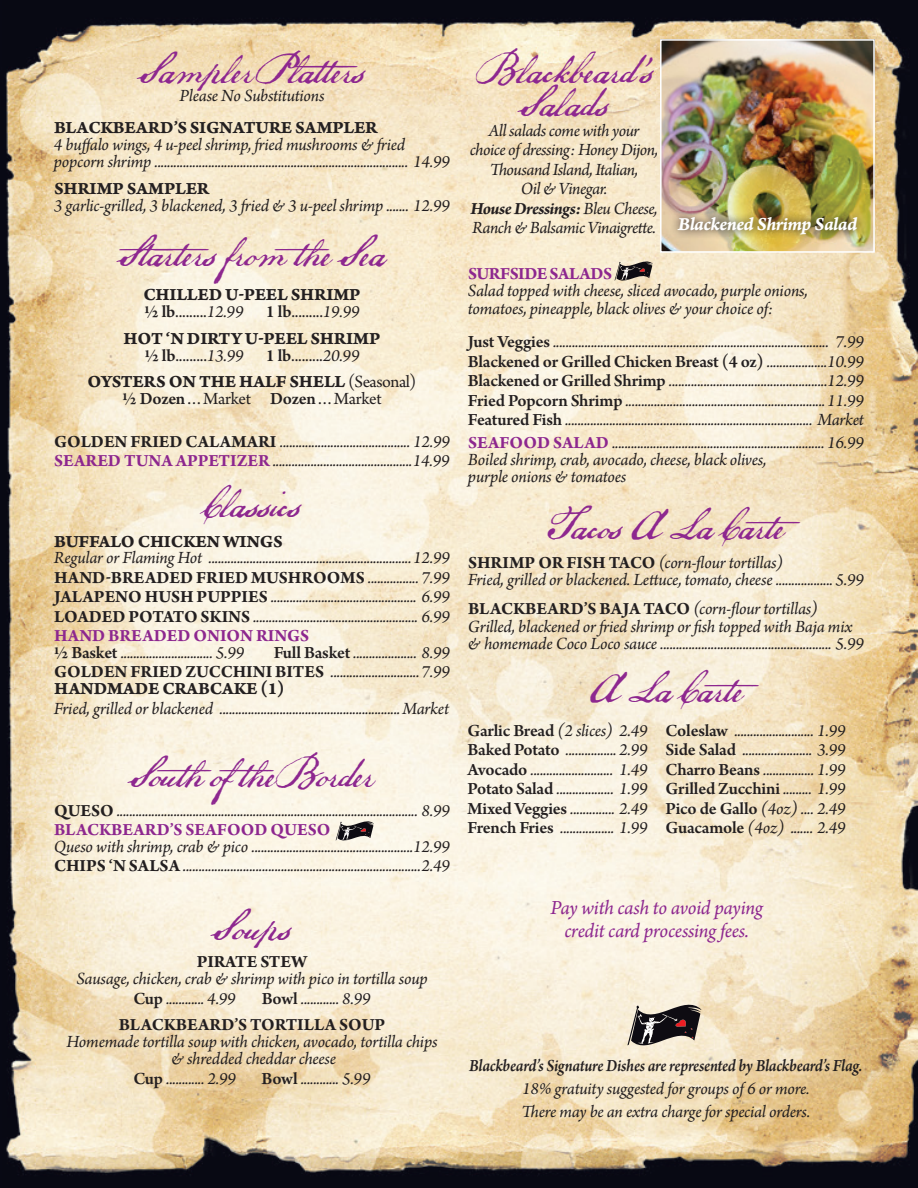
<style>
.page{position:relative;width:918px;height:1188px;background:#fff}
.page>*{position:absolute;margin:0;border:0;box-sizing:border-box;transform-origin:0 0}
.t1{font:42px/33px "P22 Declaration Script";color:#8d278f;text-align:center}
.t2{font:italic 21px/23.2px "Arno Pro";letter-spacing:-.015em;color:#8d278f;text-align:center}
.t3{font:19.5px "Arno Pro Bold Italic Caption";letter-spacing:-.025em;color:#fff}
.t4{font:italic 18px/19.5px "Arno Pro";letter-spacing:-.015em;color:#231f20}
.t5{font:18px "Arno Pro Bold Caption";letter-spacing:-.015em;color:#231f20}
.t6{font:18px "Arno Pro";letter-spacing:-.015em;color:#231f20}
.t7{font:italic 600 18px "Arno Pro";letter-spacing:-.015em;color:#231f20;scale:.9 1}
.t8{font:700 18px/25.5px "Arno Pro";color:#231f20}
.t9{font:700 18px "Arno Pro";letter-spacing:-.025em;color:#8d278f}
.s1{font-weight:600}
.s2{font-style:italic}
.s3{font-family:"Arno Pro"}
.s4{font-weight:700;font-style:normal}
.s5{font-weight:700;font-style:normal;color:#8d278f}
.s6{font-weight:600;font-style:normal}
.s7{font-weight:400;font-style:italic}
.s8{font-weight:700}
</style>
<div class="page">
<img style="left:0;top:0;width:918px;height:1188px">
<svg style="left:336px;top:819px;width:38px;height:26px"></svg>
<svg style="left:627px;top:999px;width:74px;height:55px;background:#938b81"></svg>
<svg style="left:615px;top:259px;width:38px;height:26px"></svg>
<img style="left:663px;top:42px;width:209px;height:208px">
<div style="left:660px;top:39px;width:215px;height:214px;border:2px solid #fff"></div>
<img style="left:669px;top:208px;width:198px;height:35px">
<h1 class="t1" style="left:139px;top:52px;width:240px">SamplerPlatters</h1>
<p class="t4" style="left:180px;top:86px;width:146px">Please No Substitutions</p>
<p class="t5" style="left:54px;top:117px;width:325px">BLACKBEARD’S SIGNATURE SAMPLER</p>
<p class="t4" style="left:54px;top:137px;width:398px;line-height:17.2px">4 buffalo wings, 4 u-peel shrimp, fried mushrooms &amp; fried popcorn shrimp ................................................................................ 14.99</p>
<p class="t5" style="left:54px;top:177px;width:156px">SHRIMP SAMPLER</p>
<p class="t4" style="left:54px;top:197px;width:398px">3 garlic-grilled, 3 blackened, 3 fried &amp; 3 u-peel shrimp ....... 12.99</p>
<h1 class="t1" style="left:119px;top:235px;width:268px">Starters from the Sea</h1>
<p class="t5" style="left:143px;top:284px;width:219px">CHILLED U-PEEL SHRIMP</p>
<p class="t6" style="left:144px;top:302px;width:217px"><span class="s1">½ lb</span>.........<span class="s2">12.99</span> <span class="s1">1 lb</span>.........<span class="s2">19.99</span></p>
<p class="t5" style="left:124px;top:327px;width:258px">HOT ‘N DIRTY U-PEEL SHRIMP</p>
<p class="t6" style="left:144px;top:345px;width:217px"><span class="s1">½ lb</span>.........<span class="s2">13.99</span> <span class="s1">1 lb</span>.........<span class="s2">20.99</span></p>
<p class="t5" style="left:88px;top:371px;width:330px">OYSTERS ON THE HALF SHELL <span class="s3">(Seasonal)</span></p>
<p class="t6" style="left:122px;top:389px;width:261px"><span class="s1">½ Dozen</span>…Market <span class="s1">Dozen</span>…Market</p>
<p class="t4" style="left:54px;top:433px;width:397px"><span class="s4">GOLDEN FRIED CALAMARI</span> ......................................... 12.99<br><span class="s5">SEARED TUNA APPETIZER</span> ............................................14.99</p>
<h1 class="t1" style="left:203px;top:487px;width:99px">Classics</h1>
<p class="t5" style="left:54px;top:530px;width:230px">BUFFALO CHICKEN WINGS</p>
<p class="t4" style="left:54px;top:549px;width:398px;text-align:justify">Regular or Flaming Hot ................................................................12.99<br><span class="s4">HAND-BREADED FRIED MUSHROOMS</span> ................ 7.99<br><span class="s4">JALAPENO HUSH PUPPIES</span> .............................................. 6.99<br><span class="s4">LOADED POTATO SKINS</span> .................................................... 6.99<br><span class="s5">HAND BREADED ONION RINGS</span></p>
<p class="t4" style="left:54px;top:644px;width:192px"><span class="s6">½ Basket</span> ............................. 5.99</p>
<p class="t4" style="left:54px;top:644px;width:397px;text-align:right"><span class="s6">Full Basket</span> .................... 8.99<br><span class="s4">GOLDEN FRIED ZUCCHINI BITES</span> ............................7.99</p>
<p class="t5" style="left:54px;top:678px;width:232px">HANDMADE CRABCAKE (1)</p>
<p class="t4" style="left:54px;top:700px;width:397px">Fried, grilled or blackened ......................................................... Market</p>
<h1 class="t1" style="left:130px;top:756px;width:246px">South oftheBorder</h1>
<p class="t4" style="left:54px;top:802px;width:397px"><span class="s4">QUESO</span> ............................................................................................... 8.99<br><span class="s5">BLACKBEARD’S SEAFOOD QUESO</span></p>
<p class="t4" style="left:54px;top:838px;width:398px">Queso with shrimp, crab &amp; pico ...................................................12.99<br><span class="s4">CHIPS ‘N SALSA</span> ...........................................................................2.49</p>
<h1 class="t1" style="left:213px;top:909px;width:80px">Soups</h1>
<p class="t8" style="left:197px;top:949px;width:112px">PIRATE STEW</p>
<p class="t4" style="left:133px;top:969px;width:296px;line-height:20.2px;text-indent:-57px">Sausage, chicken, crab &amp; shrimp with pico in tortilla soup<br><span class="s6">Cup</span> ............ 4.99</p>
<p class="t8" style="left:119px;top:987px;width:268px;text-indent:143px"><span class="s1">Bowl</span> <span class="s7">............ 8.99<br></span>BLACKBEARD’S TORTILLA SOUP</p>
<p class="t4" style="left:67px;top:1034px;width:372px;line-height:17.2px;text-align:center">Homemade tortilla soup with chicken, avocado, tortilla chips &amp; shredded cheddar cheese</p>
<p class="t4" style="left:133px;top:1070px;width:104px"><span class="s6">Cup</span> ............ 2.99</p>
<p class="t4" style="left:262px;top:1070px;width:110px"><span class="s6">Bowl</span> ............ 5.99</p>
<h1 class="t1" style="left:475px;top:52px;width:180px">Blackbeard’s<br>Salads</h1>
<p class="t4" style="left:470px;top:122px;width:190px;text-align:center">All salads come with your choice of dressing: Honey Dijon,<br>Thousand Island, Italian,<br>Oil &amp; Vinegar.<br><span class="s8">House Dressings:</span> Bleu Cheese,<br>Ranch &amp; Balsamic Vinaigrette.</p>
<p class="t9" style="left:468px;top:263px;width:145px">SURFSIDE SALADS</p>
<p class="t4" style="left:468px;top:283px;width:341px;line-height:17.2px">Salad topped with cheese, sliced avocado, purple onions, tomatoes, pineapple, black olives &amp; your choice of:</p>
<p class="t4" style="left:468px;top:333px;width:398px;text-align:justify"><span class="s6">Just Veggies</span> ....................................................................................... 7.99<br><span class="s6">Blackened or Grilled Chicken Breast (4 oz)</span> ...................10.99<br><span class="s6">Blackened or Grilled Shrimp</span> ..................................................12.99<br><span class="s6">Fried Popcorn Shrimp</span> ...............................................................11.99<br><span class="s6">Featured Fish</span> .............................................................................. Market</p>
<p class="t4" style="left:468px;top:435px;width:398px;line-height:17.2px"><span class="s5">SEAFOOD SALAD</span> ................................................................... 16.99<br>Boiled shrimp, crab, avocado, cheese, black olives,<br>purple onions &amp; tomatoes</p>
<h1 class="t1" style="left:548px;top:508px;width:274px">Tacos A La Carte</h1>
<p class="t4" style="left:468px;top:555px;width:397px;line-height:17.2px"><span class="s4">SHRIMP OR FISH TACO</span> (corn-flour tortillas)<br>Fried, grilled or blackened. Lettuce, tomato, cheese .................. 5.99</p>
<p class="t4" style="left:468px;top:601px;width:397px;line-height:17.2px"><span class="s4">BLACKBEARD’S BAJA TACO</span> (corn-flour tortillas)<br>Grilled, blackened or fried shrimp or fish topped with Baja mix &amp; homemade Coco Loco sauce ...................................................... 5.99</p>
<h1 class="t1" style="left:589px;top:671px;width:191px">A La Carte</h1>
<p class="t3" style="left:678px;top:211px;width:181px">Blackened Shrimp Salad</p>
<p class="t4" style="left:468px;top:722px;width:182px;text-align:justify"><span class="s6">Garlic Bread</span> (2 slices) 2.49<br><span class="s6">Baked Potato</span> ................ 2.99<br><span class="s6">Avocado</span> .......................... 1.49<br><span class="s6">Potato Salad</span> .................. 1.99<br><span class="s6">Mixed Veggies</span> .............. 2.49<br><span class="s6">French Fries</span> ................. 1.99</p>
<p class="t4" style="left:666px;top:722px;width:182px;text-align:justify"><span class="s6">Coleslaw</span> ......................... 1.99<br><span class="s6">Side Salad</span> ...................... 3.99<br><span class="s6">Charro Beans</span> ................ 1.99<br><span class="s6">Grilled Zucchini</span> ......... 1.99<br><span class="s6">Pico de Gallo</span> (4oz) .... 2.49<br><span class="s6">Guacamole</span> (4oz) ....... 2.49</p>
<p class="t2" style="left:550px;top:897px;width:214px">Pay with cash to avoid paying credit card processing fees.</p>
<p class="t7" style="left:469px;top:1055px;width:438px">Blackbeard’s Signature Dishes are represented by Blackbeard’s Flag.</p>
<p class="t4" style="left:521px;top:1078px;width:290px;line-height:23.2px">18% gratuity suggested for groups of 6 or more.<br>There may be an extra charge for special orders.</p>
</div>
